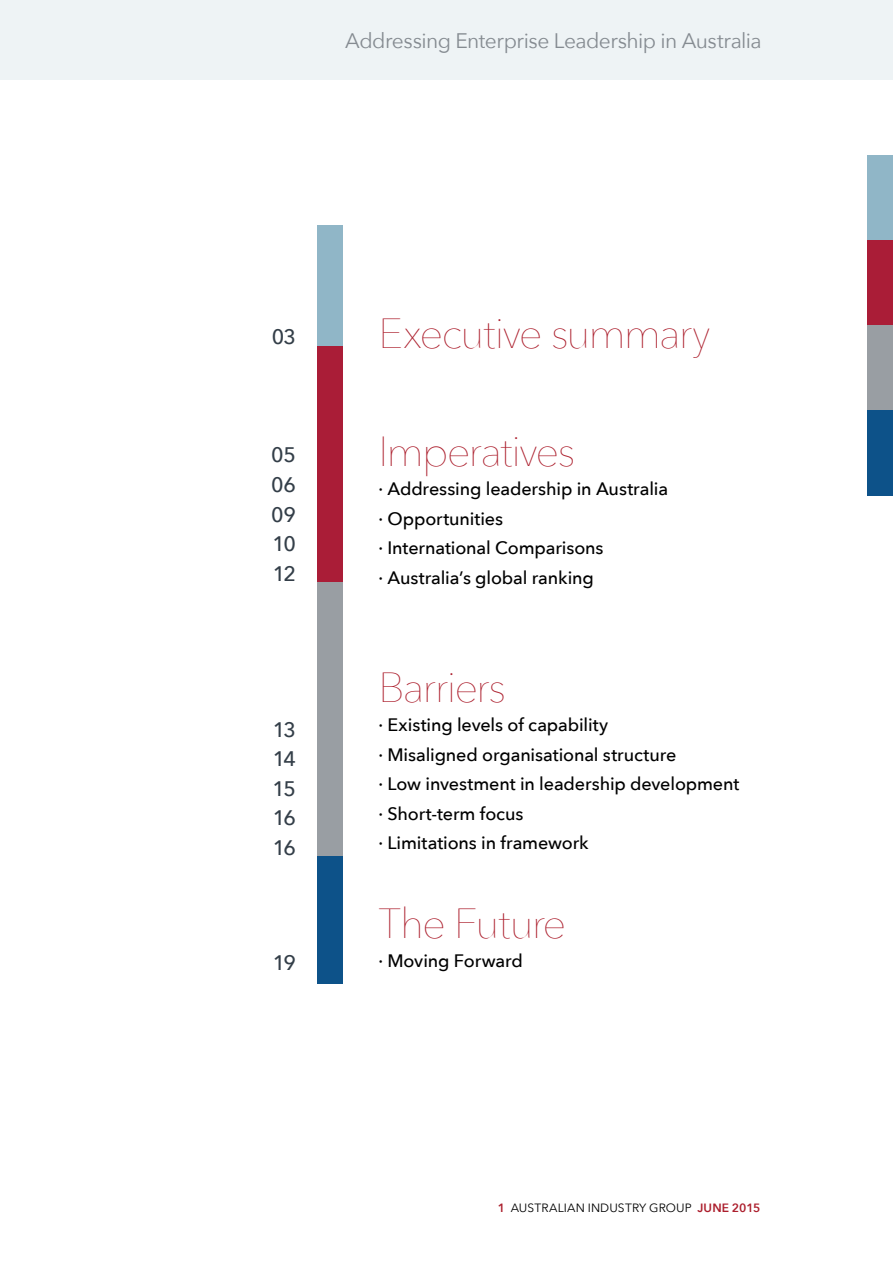
<style>
.page{position:relative;width:893px;height:1263px;background:#fff}
.page>*{position:absolute;margin:0;border:0;box-sizing:border-box;transform-origin:0 0}
.t1{font:200 42px "Avenir Next";letter-spacing:-.035em;color:#ac1f2d}
.t2{font:21px "Avenir Next";letter-spacing:-.025em;color:#858b91}
.t3{font:500 21px/29.5px "Avenir Next";letter-spacing:-.075em;color:#333e48;text-align:justify}
.t4{font:500 18px/29.5px "Avenir Next";letter-spacing:-.01em;color:#000}
.t5{font:12px "Avenir Next";letter-spacing:.01em;color:#000}
.s1{font-weight:600;color:#ac1f2d}
</style>
<div class="page">
<div style="left:0;top:0;width:893px;height:80px;background:#eef3f5"></div>
<div style="left:317px;top:846px;width:25px;height:137px;background:#0d5289"></div>
<div style="left:317px;top:225px;width:25px;height:122px;background:#90b6c7"></div>
<div style="left:317px;top:347px;width:25px;height:236px;background:#aa1d37"></div>
<div style="left:317px;top:583px;width:25px;height:273px;background:#999ea3"></div>
<div style="left:867px;top:155px;width:26px;height:85px;background:#90b6c7"></div>
<div style="left:867px;top:240px;width:26px;height:85px;background:#aa1d37"></div>
<div style="left:867px;top:325px;width:26px;height:85px;background:#999ea3"></div>
<div style="left:867px;top:410px;width:26px;height:85px;background:#0d5289"></div>
<p class="t2" style="left:345px;top:23px;width:418px">Addressing Enterprise Leadership in Australia</p>
<p class="t3" style="left:272px;top:322px;width:26px">03</p>
<p class="t3" style="left:271px;top:440px;width:26px">05<br>06<br>09<br>10<br>12</p>
<p class="t3" style="left:273px;top:714px;width:25px">13<br>14<br>15<br>16<br>16</p>
<p class="t3" style="left:273px;top:947px;width:25px">19</p>
<h1 class="t1" style="left:378px;top:297px;width:334px">Executive summary</h1>
<h1 class="t1" style="left:378px;top:415px;width:198px">Imperatives</h1>
<p class="t4" style="left:378px;top:473px;width:291px">· Addressing leadership in Australia · Opportunities<br>· International Comparisons<br>· Australia’s global ranking</p>
<h1 class="t1" style="left:378px;top:651px;width:129px">Barriers</h1>
<p class="t4" style="left:378px;top:709px;width:362px">· Existing levels of capability<br>· Misaligned organisational structure<br>· Low investment in leadership development · Short-term focus<br>· Limitations in framework</p>
<h1 class="t1" style="left:378px;top:887px;width:189px">The Future</h1>
<p class="t4" style="left:378px;top:945px;width:146px">· Moving Forward</p>
<p class="t5" style="left:498px;top:1198px;width:264px"><span class="s1">1</span> AUSTRALIAN INDUSTRY GROUP <span class="s1">JUNE 2015</span></p>
</div>
